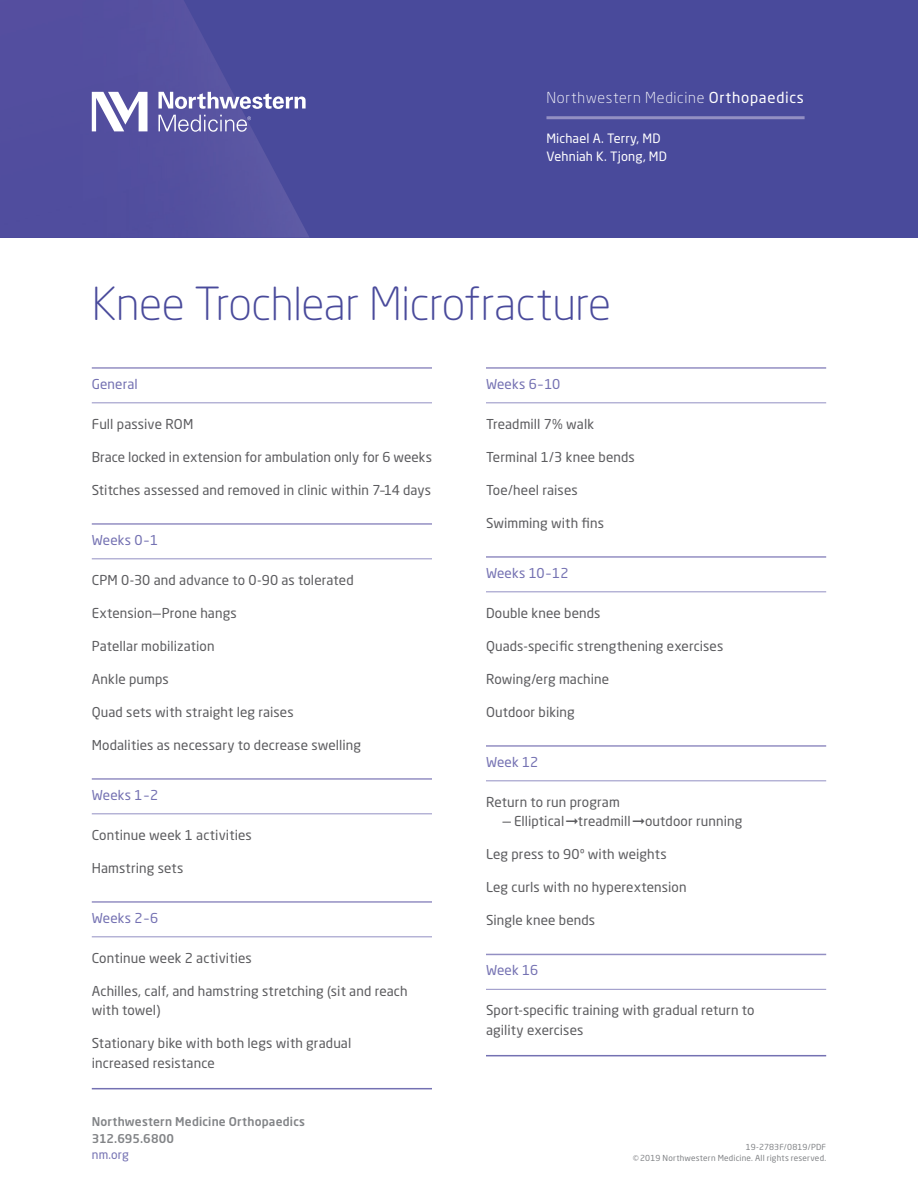
<style>
.page{position:relative;width:918px;height:1188px;background:#fff}
.page>*{position:absolute;margin:0;border:0;box-sizing:border-box;transform-origin:0 0}
.t1{font:300 45px "Neo Sans Pro";letter-spacing:-.01em;color:#494a9b}
.t2{font:300 15px "Neo Sans Pro";letter-spacing:.045em;color:#fff}
.t3{font:13.5px/19.5px "Neo Sans Pro";letter-spacing:.005em;color:#5c5c5f}
.t4{font:13.5px "Neo Sans Pro";letter-spacing:.005em;color:#7471b2}
.t5{font:12.75px/18px "Neo Sans Pro";letter-spacing:.01em;color:#fff}
.t6{font:500 12px/16.5px "Neo Sans Pro";letter-spacing:.015em;color:#828487}
.t7{font:12px "Neo Sans Pro";color:#7471b2}
.t8{font:8.25px/10.5px "Neo Sans Pro";letter-spacing:.02em;color:#828487;text-align:right}
.s1{font-weight:400}
</style>
<div class="page">
<div style="left:0;top:0;width:918px;height:238px;background:#494a9b"></div>
<img style="left:0;top:0;width:309px;height:238px">
<hr style="left:92px;top:367px;width:340px;height:2px;background:#938fc3">
<hr style="left:92px;top:402px;width:340px;height:1px;background:#938fc3">
<hr style="left:92px;top:523px;width:340px;height:2px;background:#938fc3">
<hr style="left:92px;top:558px;width:340px;height:1px;background:#938fc3">
<hr style="left:92px;top:778px;width:340px;height:2px;background:#938fc3">
<hr style="left:92px;top:813px;width:340px;height:1px;background:#938fc3">
<hr style="left:92px;top:901px;width:340px;height:2px;background:#938fc3">
<hr style="left:92px;top:936px;width:340px;height:1px;background:#938fc3">
<hr style="left:92px;top:1088px;width:340px;height:1px;background:#7471b2">
<hr style="left:486px;top:367px;width:340px;height:2px;background:#938fc3">
<hr style="left:486px;top:402px;width:340px;height:1px;background:#938fc3">
<hr style="left:486px;top:556px;width:340px;height:2px;background:#938fc3">
<hr style="left:486px;top:591px;width:340px;height:1px;background:#938fc3">
<hr style="left:486px;top:745px;width:340px;height:2px;background:#938fc3">
<hr style="left:486px;top:780px;width:340px;height:1px;background:#938fc3">
<hr style="left:486px;top:954px;width:340px;height:1px;background:#938fc3">
<hr style="left:486px;top:989px;width:340px;height:1px;background:#938fc3">
<hr style="left:486px;top:1055px;width:340px;height:1px;background:#7471b2">
<hr style="left:546px;top:116px;width:259px;height:3px;background:#938fc3">
<svg style="left:159px;top:92px;width:147px;height:17px"></svg>
<svg style="left:92px;top:92px;width:56px;height:39px"></svg>
<svg style="left:159px;top:115px;width:92px;height:17px"></svg>
<p class="t2" style="left:546px;top:89px;width:259px">Northwestern Medicine <span class="s1">Orthopaedics</span></p>
<p class="t5" style="left:546px;top:129px;width:122px">Michael A. Terry, MD<br>Vehniah K. Tjong, MD</p>
<h1 class="t1" style="left:92px;top:277px;width:521px">Knee Trochlear Microfracture</h1>
<p class="t4" style="left:92px;top:376px;width:48px">General</p>
<p class="t3" style="left:92px;top:414px;width:103px">Full passive ROM</p>
<p class="t3" style="left:92px;top:447px;width:342px">Brace locked in extension for ambulation only for 6 weeks</p>
<p class="t3" style="left:92px;top:480px;width:341px">Stitches assessed and removed in clinic within 7–14 days</p>
<p class="t4" style="left:92px;top:532px;width:68px">Weeks 0 – 1</p>
<p class="t3" style="left:92px;top:570px;width:263px">CPM 0-30 and advance to 0-90 as tolerated</p>
<p class="t3" style="left:92px;top:603px;width:147px">Extension—Prone hangs</p>
<p class="t3" style="left:92px;top:636px;width:124px">Patellar mobilization</p>
<p class="t3" style="left:92px;top:669px;width:79px">Ankle pumps</p>
<p class="t3" style="left:92px;top:702px;width:203px">Quad sets with straight leg raises</p>
<p class="t3" style="left:92px;top:735px;width:271px">Modalities as necessary to decrease swelling</p>
<p class="t4" style="left:92px;top:787px;width:68px">Weeks 1 – 2</p>
<p class="t3" style="left:92px;top:825px;width:162px">Continue week 1 activities</p>
<p class="t3" style="left:92px;top:858px;width:93px">Hamstring sets</p>
<p class="t4" style="left:92px;top:910px;width:68px">Weeks 2 – 6</p>
<p class="t3" style="left:92px;top:948px;width:162px">Continue week 2 activities</p>
<p class="t3" style="left:92px;top:981px;width:317px">Achilles, calf, and hamstring stretching (sit and reach with towel)</p>
<p class="t3" style="left:92px;top:1033px;width:261px">Stationary bike with both legs with gradual increased resistance</p>
<p class="t4" style="left:486px;top:376px;width:76px">Weeks 6 – 10</p>
<p class="t3" style="left:486px;top:414px;width:110px">Treadmill 7% walk</p>
<p class="t3" style="left:486px;top:447px;width:150px">Terminal 1/3 knee bends</p>
<p class="t3" style="left:486px;top:480px;width:93px">Toe/heel raises</p>
<p class="t3" style="left:486px;top:513px;width:120px">Swimming with fins</p>
<p class="t4" style="left:486px;top:565px;width:84px">Weeks 10 – 12</p>
<p class="t3" style="left:486px;top:603px;width:116px">Double knee bends</p>
<p class="t3" style="left:486px;top:636px;width:239px">Quads-specific strengthening exercises</p>
<p class="t3" style="left:486px;top:669px;width:125px">Rowing/erg machine</p>
<p class="t3" style="left:486px;top:702px;width:90px">Outdoor biking</p>
<p class="t4" style="left:486px;top:754px;width:54px">Week 12</p>
<p class="t3" style="left:486px;top:792px;width:135px">Return to run program</p>
<p class="t3" style="left:503px;top:811px;width:241px">— Elliptical ➞treadmill ➞outdoor running</p>
<p class="t3" style="left:486px;top:844px;width:182px">Leg press to 90º with weights</p>
<p class="t3" style="left:486px;top:877px;width:202px">Leg curls with no hyperextension</p>
<p class="t3" style="left:486px;top:910px;width:111px">Single knee bends</p>
<p class="t4" style="left:486px;top:962px;width:54px">Week 16</p>
<p class="t3" style="left:486px;top:1000px;width:270px">Sport-specific training with gradual return to agility exercises</p>
<p class="t6" style="left:92px;top:1113px;width:215px">Northwestern Medicine Orthopaedics<br>312.695.6800</p>
<p class="t7" style="left:92px;top:1147px;width:39px">nm.org</p>
<p class="t8" style="left:633px;top:1142px;width:195px">19-2783F/0819/PDF<br>© 2019 Northwestern Medicine. All rights reserved.</p>
</div>
